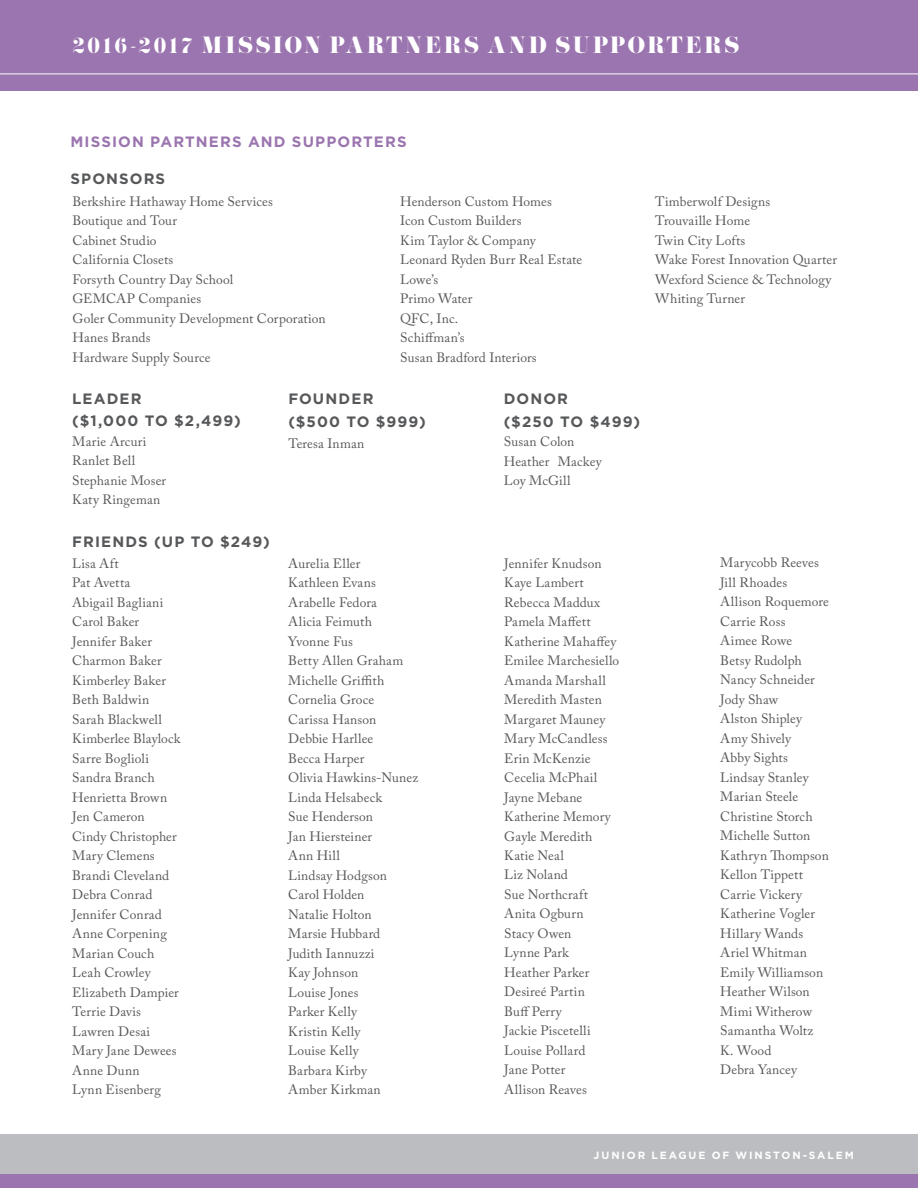
<style>
.page{position:relative;width:918px;height:1188px;background:#fff}
.page>*{position:absolute;margin:0;border:0;box-sizing:border-box;transform-origin:0 0}
.t1{font:21px "Pistilli";letter-spacing:.095em;color:#fff}
.t2{font:700 15px/22.5px "Gotham";letter-spacing:.075em;color:#57585a}
.t3{font:700 15px "Gotham";letter-spacing:.07em;color:#9b75af}
.t4{font:13.5px/19.5px "Adobe Caslon Pro";letter-spacing:.01em;color:#57585a}
.t5{font:700 10.5px "Gotham";letter-spacing:.175em;color:#fff}
</style>
<div class="page">
<div style="left:0;top:0;width:918px;height:91px;background:#9b75af"></div>
<div style="left:0;top:1134px;width:918px;height:54px;background:#bcbdc0"></div>
<div style="left:0;top:1174px;width:918px;height:14px;background:#9b75af"></div>
<hr style="left:0;top:74px;width:918px;height:1px;background:#fff">
<h1 class="t1" style="left:72px;top:31px;width:669px">2016-2017 MISSION PARTNERS AND SUPPORTERS</h1>
<p class="t3" style="left:70px;top:131px;width:338px">MISSION PARTNERS AND SUPPORTERS</p>
<p class="t2" style="left:70px;top:167px;width:96px">SPONSORS</p>
<p class="t4" style="left:72px;top:191px;width:255px">Berkshire Hathaway Home Services<br>Boutique and Tour<br>Cabinet Studio<br>California Closets<br>Forsyth Country Day School<br>GEMCAP Companies<br>Goler Community Development Corporation<br>Hanes Brands<br>Hardware Supply Source</p>
<p class="t4" style="left:400px;top:191px;width:184px">Henderson Custom Homes<br>Icon Custom Builders<br>Kim Taylor &amp; Company<br>Leonard Ryden Burr Real Estate<br>Lowe’s<br>Primo Water<br>QFC, Inc.<br>Schiffman’s<br>Susan Bradford Interiors</p>
<p class="t4" style="left:655px;top:191px;width:183px">Timberwolf Designs<br>Trouvaille Home<br>Twin City Lofts<br>Wake Forest Innovation Quarter<br>Wexford Science &amp; Technology<br>Whiting Turner</p>
<p class="t2" style="left:72px;top:387px;width:170px">LEADER<br>($1,000 TO $2,499)</p>
<p class="t4" style="left:72px;top:431px;width:95px">Marie Arcuri<br>Ranlet Bell<br>Stephanie Moser<br>Katy Ringeman</p>
<p class="t2" style="left:72px;top:531px;width:199px">FRIENDS (UP TO $249)</p>
<p class="t2" style="left:288px;top:388px;width:139px">FOUNDER ($500 TO $999)</p>
<p class="t4" style="left:288px;top:433px;width:77px">Teresa Inman</p>
<p class="t2" style="left:504px;top:388px;width:138px">DONOR<br>($250 TO $499)</p>
<p class="t4" style="left:504px;top:432px;width:99px">Susan Colon<br>Heather Mackey<br>Loy McGill</p>
<p class="t4" style="left:72px;top:554px;width:110px">Lisa Aft<br>Pat Avetta<br>Abigail Bagliani<br>Carol Baker<br>Jennifer Baker<br>Charmon Baker<br>Kimberley Baker<br>Beth Baldwin<br>Sarah Blackwell<br>Kimberlee Blaylock<br>Sarre Boglioli<br>Sandra Branch<br>Henrietta Brown<br>Jen Cameron<br>Cindy Christopher<br>Mary Clemens<br>Brandi Cleveland<br>Debra Conrad<br>Jennifer Conrad<br>Anne Corpening<br>Marian Couch<br>Leah Crowley<br>Elizabeth Dampier<br>Terrie Davis<br>Lawren Desai<br>Mary Jane Dewees<br>Anne Dunn<br>Lynn Eisenberg</p>
<p class="t4" style="left:288px;top:553px;width:132px">Aurelia Eller<br>Kathleen Evans<br>Arabelle Fedora<br>Alicia Feimuth<br>Yvonne Fus<br>Betty Allen Graham<br>Michelle Griffith<br>Cornelia Groce<br>Carissa Hanson<br>Debbie Harllee<br>Becca Harper<br>Olivia Hawkins-Nunez<br>Linda Helsabeck<br>Sue Henderson<br>Jan Hiersteiner<br>Ann Hill<br>Lindsay Hodgson<br>Carol Holden<br>Natalie Holton<br>Marsie Hubbard<br>Judith Iannuzzi<br>Kay Johnson<br>Louise Jones<br>Parker Kelly<br>Kristin Kelly<br>Louise Kelly<br>Barbara Kirby<br>Amber Kirkman</p>
<p class="t4" style="left:504px;top:553px;width:117px">Jennifer Knudson<br>Kaye Lambert<br>Rebecca Maddux<br>Pamela Maffett<br>Katherine Mahaffey<br>Emilee Marchesiello<br>Amanda Marshall<br>Meredith Masten<br>Margaret Mauney<br>Mary McCandless<br>Erin McKenzie<br>Cecelia McPhail<br>Jayne Mebane<br>Katherine Memory<br>Gayle Meredith<br>Katie Neal<br>Liz Noland<br>Sue Northcraft<br>Anita Ogburn<br>Stacy Owen<br>Lynne Park<br>Heather Parker<br>Desireé Partin<br>Buff Perry<br>Jackie Piscetelli<br>Louise Pollard<br>Jane Potter<br>Allison Reaves</p>
<p class="t4" style="left:720px;top:553px;width:110px">Marycobb Reeves<br>Jill Rhoades<br>Allison Roquemore<br>Carrie Ross<br>Aimee Rowe<br>Betsy Rudolph<br>Nancy Schneider<br>Jody Shaw<br>Alston Shipley<br>Amy Shively<br>Abby Sights<br>Lindsay Stanley<br>Marian Steele<br>Christine Storch<br>Michelle Sutton<br>Kathryn Thompson<br>Kellon Tippett<br>Carrie Vickery<br>Katherine Vogler<br>Hillary Wands<br>Ariel Whitman<br>Emily Williamson<br>Heather Wilson<br>Mimi Witherow<br>Samantha Woltz<br>K. Wood<br>Debra Yancey</p>
<p class="t5" style="left:594px;top:1148px;width:262px">JUNIOR LEAGUE OF WINSTON-SALEM</p>
</div>
